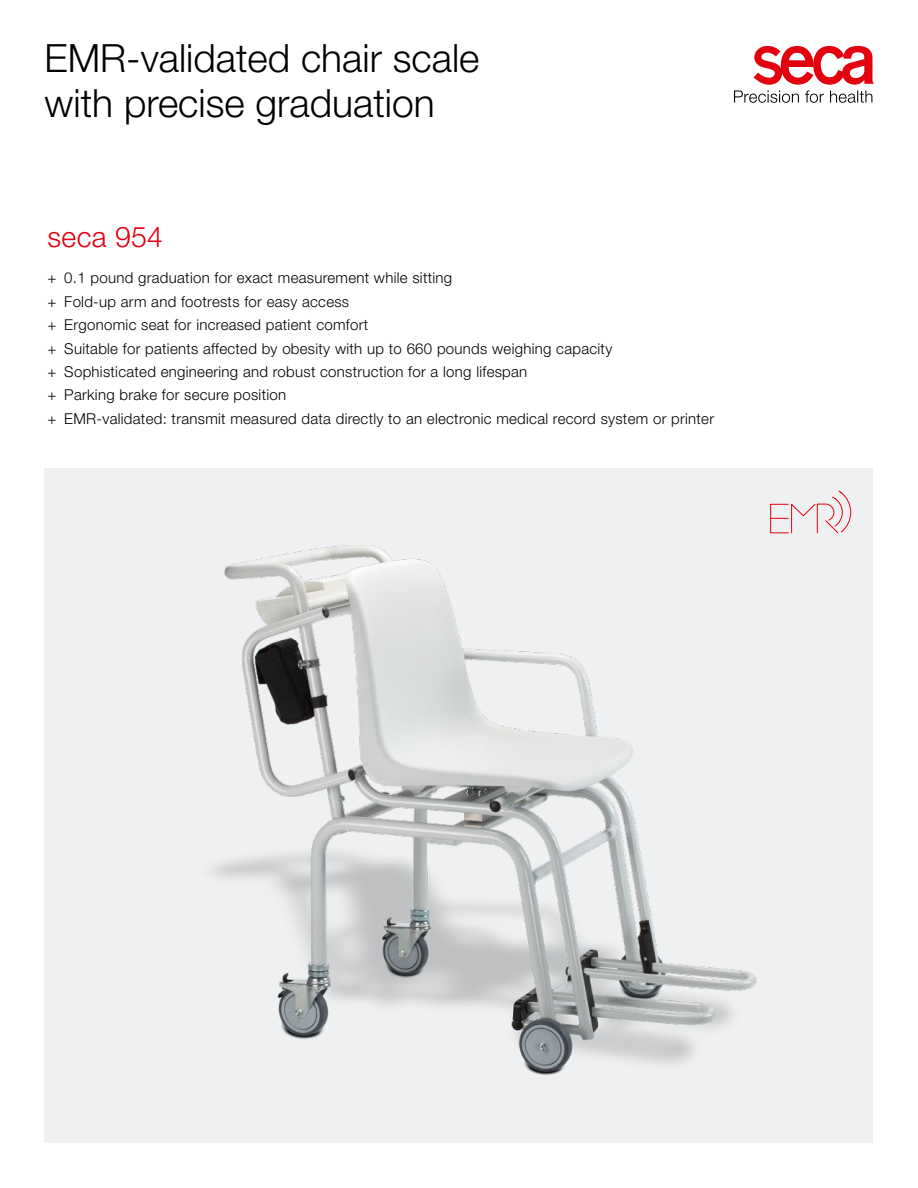
<style>
.page{position:relative;width:918px;height:1188px;background:#fff}
.page>*{position:absolute;margin:0;border:0;box-sizing:border-box;transform-origin:0 0}
.t1{font:300 39px/44.8px "secaglobal";color:#000}
.t2{font:300 28.5px "secaglobal";letter-spacing:.01em;color:#e3000f}
.t3{font:300 15px/23.4px "secaglobal";letter-spacing:.02em;color:#000}
</style>
<div class="page">
<div style="left:45px;top:468px;width:828px;height:675px;background:#eef0f2"></div>
<img style="left:212px;top:533px;width:580px;height:542px">
<svg style="left:770px;top:491px;width:81px;height:42px"></svg>
<svg style="left:734px;top:91px;width:138px;height:12px"></svg>
<svg style="left:753px;top:45px;width:121px;height:40px"></svg>
<h1 class="t1" style="left:45px;top:37px;width:436px">EMR-validated chair scale with precise graduation</h1>
<h2 class="t2" style="left:48px;top:220px;width:117px">seca 954</h2>
<p class="t3" style="left:48px;top:266px;width:668px">+ 0.1 pound graduation for exact measurement while sitting<br>+ Fold-up arm and footrests for easy access<br>+ Ergonomic seat for increased patient comfort<br>+ Suitable for patients affected by obesity with up to 660 pounds weighing capacity<br>+ Sophisticated engineering and robust construction for a long lifespan<br>+ Parking brake for secure position<br>+ EMR-validated: transmit measured data directly to an electronic medical record system or printer</p>
</div>
